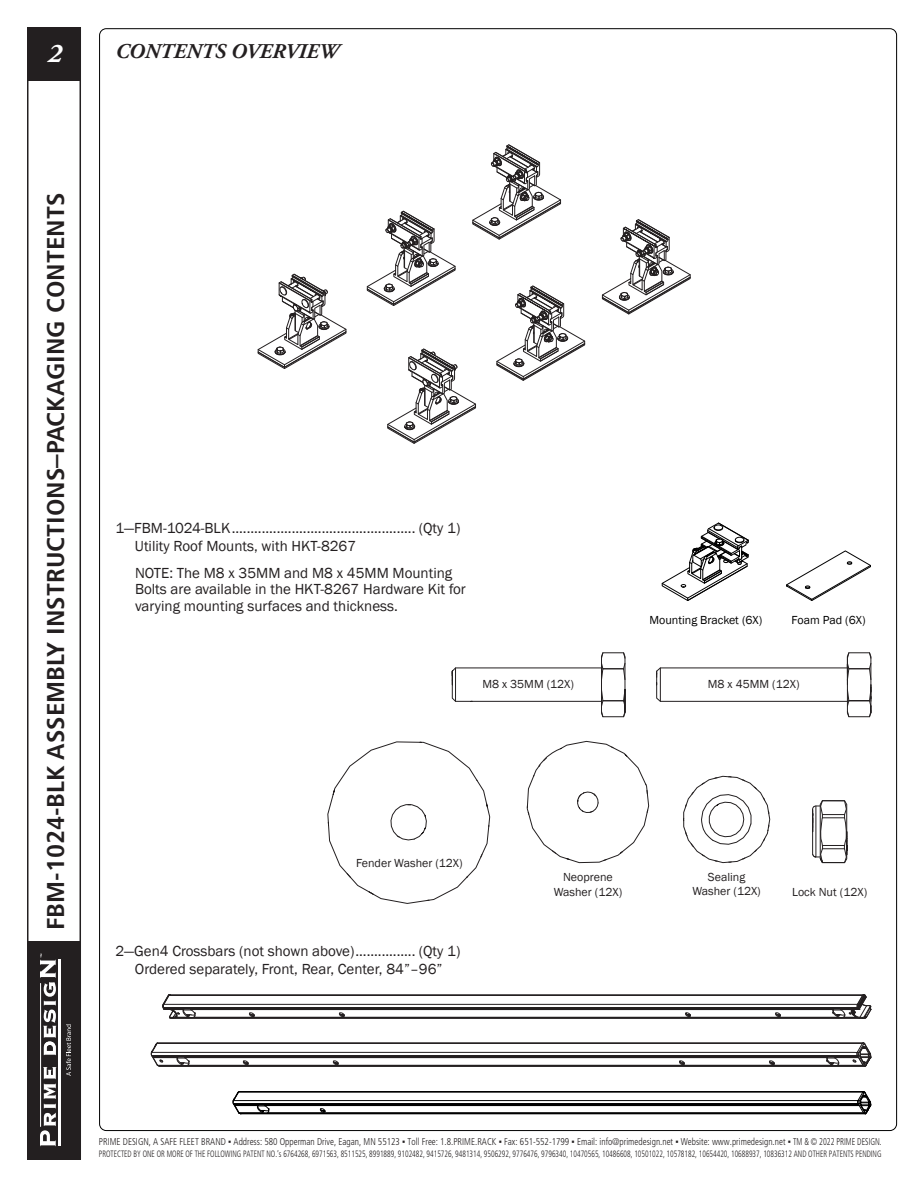
<style>
.page{position:relative;width:918px;height:1188px;background:#fff}
.page>*{position:absolute;margin:0;border:0;box-sizing:border-box;transform-origin:0 0}
.t1{font:italic 700 27px "Adobe Garamond Pro";color:#fff}
.t2{font:700 condensed 24.3px "Frutiger LT Std";color:#231f20;scale:1.11 1}
.t3{font:italic 700 21px "Adobe Garamond Pro";color:#231f20}
.t4{font:15px/16.5px "Franklin Gothic";color:#231f20;text-align:center}
.t5{font:12px/14.4px "Franklin Gothic";color:#231f20;text-align:center}
.t6{font:12px "Franklin Gothic";color:#000}
.t7{font:300 condensed 9.9px "Frutiger LT Std";color:#231f20;scale:.93 1}
.t8{font:300 condensed 9.15px "Frutiger LT Std";color:#231f20;scale:.81 1}
.s1{font-family:"Franklin Gothic";font-weight:400;font-stretch:normal}
.s2{font-family:"Arial";font-weight:400;font-stretch:normal}
</style>
<div class="page">
<svg style="left:27px;top:27px;width:54px;height:914px"></svg>
<div style="left:27px;top:941px;width:54px;height:219px;background:#231f20"></div>
<hr style="left:58px;top:960px;width:3px;height:186px;background:#fff">
<svg style="left:40px;top:1067px;width:16px;height:79px"></svg>
<hr style="left:40px;top:983px;width:1px;height:144px;background:#fff">
<svg style="left:40px;top:954px;width:16px;height:101px"></svg>
<svg style="left:66px;top:1024px;width:5px;height:52px"></svg>
<svg style="left:786px;top:551px;width:85px;height:50px"></svg>
<svg style="left:683px;top:776px;width:87px;height:87px"></svg>
<svg style="left:656px;top:653px;width:216px;height:64px"></svg>
<svg style="left:327px;top:652px;width:322px;height:252px"></svg>
<svg style="left:812px;top:800px;width:35px;height:64px"></svg>
<svg style="left:662px;top:523px;width:87px;height:78px"></svg>
<svg style="left:162px;top:994px;width:710px;height:25px"></svg>
<svg style="left:151px;top:1042px;width:721px;height:25px"></svg>
<svg style="left:233px;top:1091px;width:638px;height:24px"></svg>
<svg style="left:367px;top:211px;width:88px;height:95px"></svg>
<svg style="left:497px;top:286px;width:88px;height:95px"></svg>
<svg style="left:472px;top:144px;width:89px;height:95px"></svg>
<svg style="left:602px;top:219px;width:89px;height:95px"></svg>
<svg style="left:258px;top:274px;width:88px;height:95px"></svg>
<svg style="left:387px;top:349px;width:89px;height:95px"></svg>
<h1 class="t1" style="left:48px;top:38px;width:16px">2</h1>
<p class="t3" style="left:115px;top:40px;width:225px">CONTENTS OVERVIEW</p>
<p class="t2" style="left:41px;top:930px;width:666px;rotate:-90deg">FBM-1024-BLK ASSEMBLY INSTRUCTIONS–PACKAGING CONTENTS</p>
<p class="t4" style="left:115px;top:520px;width:346px">1—FBM-1024-BLK................................................. (Qty 1)</p>
<p class="t4" style="left:135px;top:538px;width:223px">Utility Roof Mounts, with HKT-8267</p>
<p class="t4" style="left:135px;top:565px;width:332px;text-align:left">NOTE: The M8 x 35MM and M8 x 45MM Mounting<br>Bolts are available in the HKT-8267 Hardware Kit for varying mounting surfaces and thickness.</p>
<p class="t6" style="left:649px;top:612px;width:114px">Mounting Bracket (6X)</p>
<p class="t6" style="left:792px;top:612px;width:75px">Foam Pad (6X)</p>
<p class="t5" style="left:482px;top:677px;width:93px">M8 x 35MM (12X)</p>
<p class="t5" style="left:708px;top:677px;width:93px">M8 x 45MM (12X)</p>
<p class="t5" style="left:356px;top:857px;width:108px">Fender Washer (12X)</p>
<p class="t4" style="left:115px;top:942px;width:346px;line-height:18px">2—Gen4 Crossbars (not shown above)................ (Qty 1)<br>Ordered separately, Front, Rear, Center, 84”–96”</p>
<p class="t5" style="left:554px;top:870px;width:70px">Neoprene<br>Washer (12X)</p>
<p class="t5" style="left:692px;top:870px;width:70px">Sealing<br>Washer (12X)</p>
<p class="t5" style="left:792px;top:885px;width:77px">Lock Nut (12X)</p>
<p class="t7" style="left:99px;top:1136px;width:843px">PRIME DESIGN, A SAFE FLEET BRAND <span class="s1">▪</span> Address: 580 Opperman Drive, Eagan, MN 55123 <span class="s2">▪</span> Toll Free: 1.8.PRIME.RACK <span class="s2">▪</span> Fax: 651-552-1799 <span class="s2">▪</span> Email: info@primedesign.net <span class="s2">▪</span> Website: www.primedesign.net <span class="s2">▪</span> TM &amp; © 2022 PRIME DESIGN.</p>
<p class="t8" style="left:99px;top:1149px;width:967px">PROTECTED BY ONE OR MORE OF THE FOLLOWING PATENT NO.’s 6764268, 6971563, 8511525, 8991889, 9102482, 9415726, 9481314, 9506292, 9776476, 9796340, 10470565, 10486608, 10501022, 10578182, 10654420, 10688937, 10836312 AND OTHER PATENTS PENDING</p>
</div>
